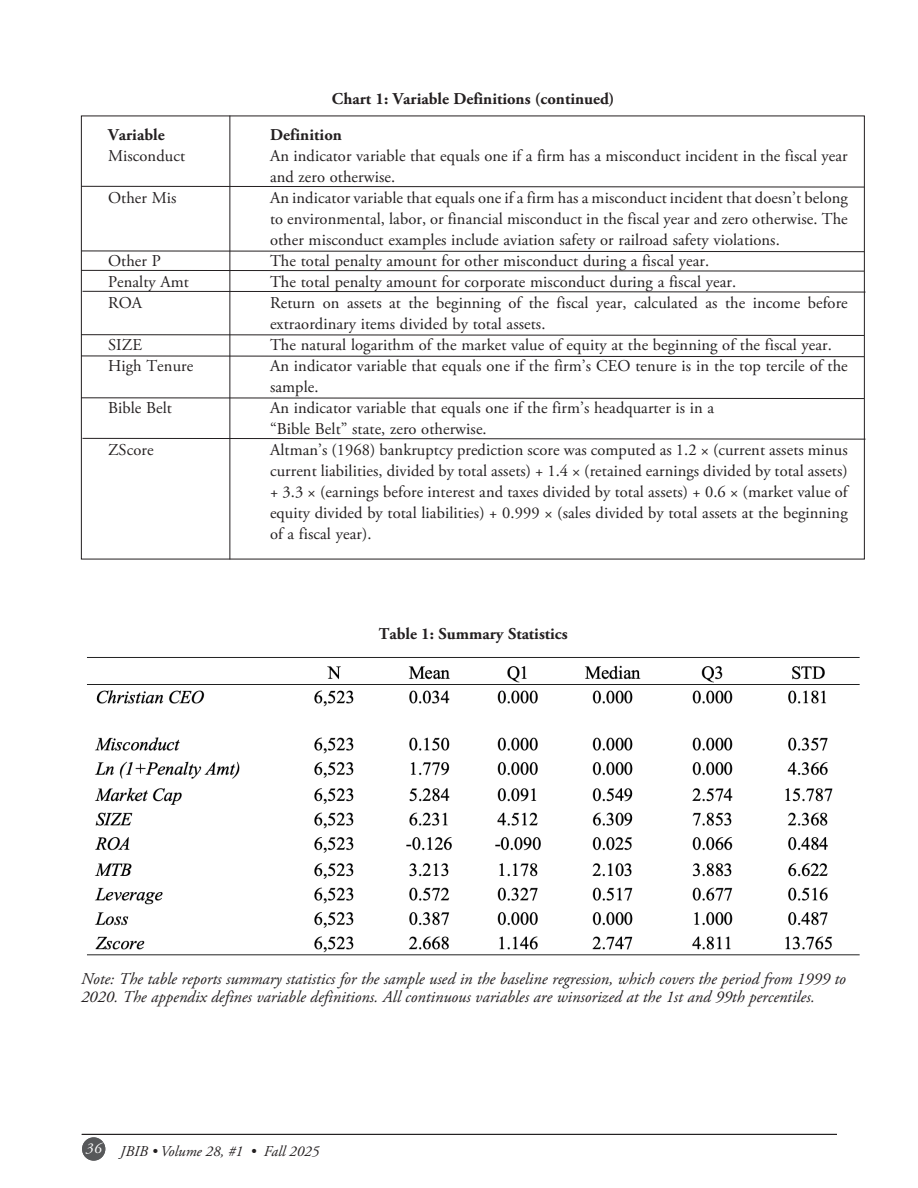
<style>
.page{position:relative;width:918px;height:1188px;background:#fff}
.page>*{position:absolute;margin:0;border:0;box-sizing:border-box;transform-origin:0 0}
.t1{font:16.5px/21px "Adobe Garamond Pro";letter-spacing:.005em;color:#231f20}
.t2{font:italic 16.5px/18px "Adobe Garamond Pro";color:#231f20}
.t3{font:700 16.5px "Adobe Garamond Pro";color:#231f20}
.t4{font:italic 15px "Adobe Garamond Pro";color:#231f20}
</style>
<div class="page">
<hr style="left:82px;top:1134px;width:755px;height:1px;background:#231f20">
<div style="left:82px;top:1137px;width:23px;height:24px;background:#57585a;border-radius:50%"></div>
<hr style="left:230px;top:116px;width:1px;height:443px;background:#231f20">
<svg style="left:81px;top:186px;width:784px;height:2px"></svg>
<svg style="left:81px;top:250px;width:784px;height:2px"></svg>
<svg style="left:80px;top:270px;width:785px;height:2px;background:#918f8f"></svg>
<svg style="left:82px;top:291px;width:784px;height:2px"></svg>
<svg style="left:80px;top:334px;width:785px;height:2px;background:#8f8d8e"></svg>
<svg style="left:80px;top:355px;width:785px;height:2px"></svg>
<svg style="left:80px;top:397px;width:785px;height:2px;background:#908e8e"></svg>
<svg style="left:82px;top:438px;width:784px;height:2px;background:#918f8f"></svg>
<img style="left:87px;top:657px;width:773px;height:299px">
<p class="t3" style="left:108px;top:125px;width:58px">Variable</p>
<p class="t1" style="left:108px;top:146px;width:79px">Misconduct</p>
<p class="t1" style="left:108px;top:188px;width:70px">Other Mis</p>
<p class="t1" style="left:108px;top:251px;width:54px">Other P</p>
<p class="t1" style="left:108px;top:272px;width:82px">Penalty Amt</p>
<p class="t1" style="left:108px;top:293px;width:36px">ROA</p>
<p class="t1" style="left:108px;top:335px;width:36px">SIZE</p>
<p class="t1" style="left:108px;top:356px;width:87px">High Tenure</p>
<p class="t1" style="left:108px;top:398px;width:66px">Bible Belt</p>
<p class="t1" style="left:108px;top:440px;width:47px">ZScore</p>
<p class="t3" style="left:332px;top:89px;width:284px">Chart 1: Variable Definitions (continued)</p>
<p class="t3" style="left:270px;top:125px;width:74px">Definition</p>
<p class="t1" style="left:270px;top:146px;width:579px">An indicator variable that equals one if a firm has a misconduct incident in the fiscal year and zero otherwise.</p>
<p class="t1" style="left:270px;top:188px;width:579px;text-align:justify">An indicator variable that equals one if a firm has a misconduct incident that doesn’t belong to environmental, labor, or financial misconduct in the fiscal year and zero otherwise. The other misconduct examples include aviation safety or railroad safety violations.</p>
<p class="t1" style="left:270px;top:251px;width:441px">The total penalty amount for other misconduct during a fiscal year.</p>
<p class="t1" style="left:270px;top:272px;width:468px">The total penalty amount for corporate misconduct during a fiscal year.</p>
<p class="t1" style="left:270px;top:293px;width:579px">Return on assets at the beginning of the fiscal year, calculated as the income before extraordinary items divided by total assets.</p>
<p class="t1" style="left:270px;top:335px;width:563px">The natural logarithm of the market value of equity at the beginning of the fiscal year.</p>
<p class="t1" style="left:270px;top:356px;width:579px">An indicator variable that equals one if the firm’s CEO tenure is in the top tercile of the sample.</p>
<p class="t1" style="left:270px;top:398px;width:446px">An indicator variable that equals one if the firm’s headquarter is in a</p>
<p class="t1" style="left:270px;top:419px;width:218px">“Bible Belt” state, zero otherwise.</p>
<p class="t1" style="left:270px;top:440px;width:579px;text-align:justify">Altman’s (1968) bankruptcy prediction score was computed as 1.2 × (current assets minus current liabilities, divided by total assets) + 1.4 × (retained earnings divided by total assets) + 3.3 × (earnings before interest and taxes divided by total assets) + 0.6 × (market value of equity divided by total liabilities) + 0.999 × (sales divided by total assets at the beginning of a fiscal year).</p>
<p class="t3" style="left:379px;top:624px;width:191px">Table 1: Summary Statistics</p>
<p class="t2" style="left:81px;top:970px;width:766px">Note: The table reports summary statistics for the sample used in the baseline regression, which covers the period from 1999 to<br>2020. The appendix defines variable definitions. All continuous variables are winsorized at the 1st and 99th percentiles.</p>
<p class="t4" style="left:86px;top:1143px;width:235px"><sup>36</sup> JBIB • Volume 28, #1 • Fall 2025</p>
</div>
